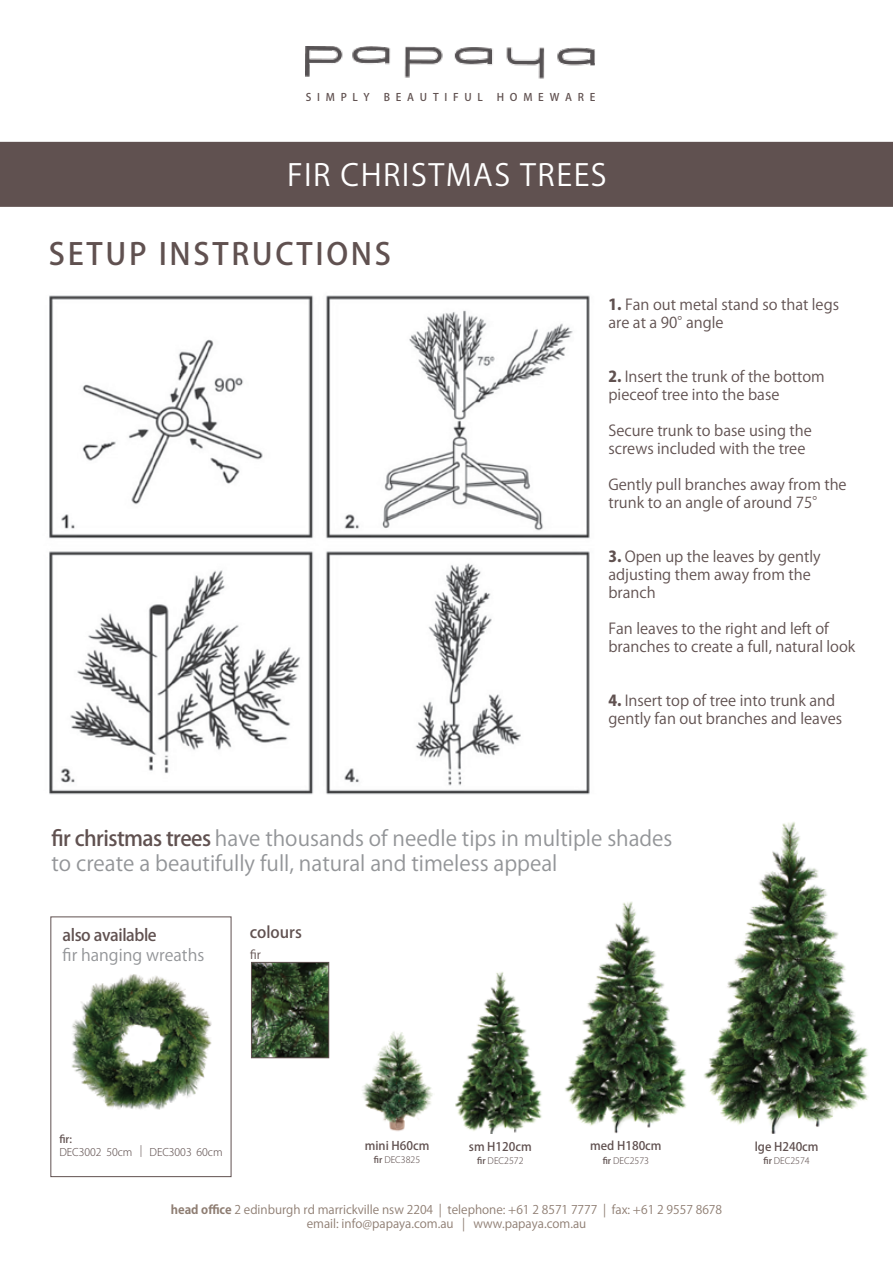
<style>
.page{position:relative;width:893px;height:1263px;background:#fff}
.page>*{position:absolute;margin:0;border:0;box-sizing:border-box;transform-origin:0 0}
.t1{font:30px "Koz Go Pr 6 N";letter-spacing:.05em;color:#fff}
.t2{font:500 30px "Koz Go Pr 6 N";letter-spacing:.09em;color:#605150}
.t3{font:21px/25.2px "Koz Go Pr 6 N";color:#939598}
.t4{font:16.35px "Koz Go Pr 6 N";color:#939598}
.t5{font:500 16.35px "Koz Go Pr 6 N";letter-spacing:-.025em;color:#605150}
.t6{font:500 15.75px "Koz Go Pr 6 N";color:#605150}
.t7{font:15px/18px "Koz Go Pr 6 N";color:#605150}
.t8{font:12px/14.4px "Koz Go Pr 6 N";color:#8e7d72;text-align:center}
.t9{font:500 11.85px "Koz Go Pr 6 N";color:#605150}
.t10{font:11.85px "Koz Go Pr 6 N";color:#605150}
.t11{font:500 10.5px "Koz Go Pr 6 N";letter-spacing:.55em;color:#605150}
.t12{font:300 10.5px "Koz Go Pr 6 N";letter-spacing:-.005em;color:#605150}
.t13{font:300 8.85px "Koz Go Pr 6 N";color:#605150}
.s1{font-weight:800}
.s2{font-weight:500;color:#605150}
.s3{font-weight:500}
.s4{font-weight:700}
</style>
<div class="page">
<div style="left:0;top:141px;width:893px;height:66px;background:#605150"></div>
<img style="left:306px;top:46px;width:289px;height:33px">
<img style="left:704px;top:822px;width:164px;height:312px">
<img style="left:49px;top:295px;width:541px;height:500px">
<img style="left:565px;top:902px;width:121px;height:232px">
<img style="left:455px;top:972px;width:87px;height:162px">
<div style="left:50px;top:916px;width:182px;height:261px;border:1px solid #605150"></div>
<img style="left:71px;top:974px;width:141px;height:136px">
<img style="left:362px;top:1031px;width:71px;height:101px">
<img style="left:253px;top:964px;width:74px;height:92px">
<div style="left:251px;top:962px;width:78px;height:96px;border:1px solid #605150"></div>
<p class="t11" style="left:306px;top:91px;width:66px">SIMPLY</p>
<p class="t11" style="left:384px;top:91px;width:101px">BEAUTIFUL</p>
<p class="t11" style="left:497px;top:91px;width:100px">HOMEWARE</p>
<h1 class="t1" style="left:287px;top:158px;width:321px">FIR CHRISTMAS TREES</h1>
<h1 class="t2" style="left:49px;top:237px;width:344px">SETUP INSTRUCTIONS</h1>
<p class="t7" style="left:608px;top:296px;width:232px"><span class="s1">1.</span> Fan out metal stand so that legs are at a 90°angle</p>
<p class="t7" style="left:608px;top:368px;width:218px"><span class="s1">2.</span> Insert the trunk of the bottom pieceof tree into the base</p>
<p class="t7" style="left:608px;top:422px;width:205px">Secure trunk to base using the screws included with the tree</p>
<p class="t7" style="left:608px;top:476px;width:240px">Gently pull branches away from the trunk to an angle of around 75°</p>
<p class="t7" style="left:608px;top:548px;width:214px"><span class="s1">3.</span> Open up the leaves by gently adjusting them away from the branch</p>
<p class="t7" style="left:608px;top:620px;width:248px">Fan leaves to the right and left of branches to create a full, natural look</p>
<p class="t7" style="left:608px;top:692px;width:235px"><span class="s1">4.</span> Insert top of tree into trunk and gently fan out branches and leaves</p>
<h2 class="t3" style="left:52px;top:826px;width:622px"><span class="s2">fir christmas trees</span> have thousands of needle tips in multiple shades to create a beautifully full, natural and timeless appeal</h2>
<p class="t5" style="left:63px;top:926px;width:96px">also available</p>
<p class="t4" style="left:63px;top:946px;width:143px">fir hanging wreaths</p>
<p class="t6" style="left:250px;top:923px;width:54px">colours</p>
<p class="t10" style="left:250px;top:947px;width:12px">fir</p>
<p class="t11" style="left:59px;top:1133px;width:14px">fir:</p>
<p class="t12" style="left:59px;top:1146px;width:165px">DEC3002 50cm | DEC3003 60cm</p>
<p class="t9" style="left:365px;top:1139px;width:66px">mini H60cm</p>
<p class="t13" style="left:374px;top:1155px;width:48px"><span class="s3">fir</span> DEC3825</p>
<p class="t9" style="left:469px;top:1140px;width:64px">sm H120cm</p>
<p class="t13" style="left:477px;top:1156px;width:48px"><span class="s3">fir</span> DEC2572</p>
<p class="t9" style="left:590px;top:1139px;width:73px">med H180cm</p>
<p class="t13" style="left:603px;top:1155px;width:48px"><span class="s3">fir</span> DEC2573</p>
<p class="t8" style="left:171px;top:1202px;width:553px"><span class="s4">head office</span> 2 edinburgh rd marrickville nsw 2204 | telephone: +61 2 8571 7777 | fax: +61 2 9557 8678 email: info@papaya.com.au | www.papaya.com.au</p>
<p class="t9" style="left:755px;top:1140px;width:65px">lge H240cm</p>
<p class="t13" style="left:763px;top:1156px;width:48px"><span class="s3">fir</span> DEC2574</p>
</div>
